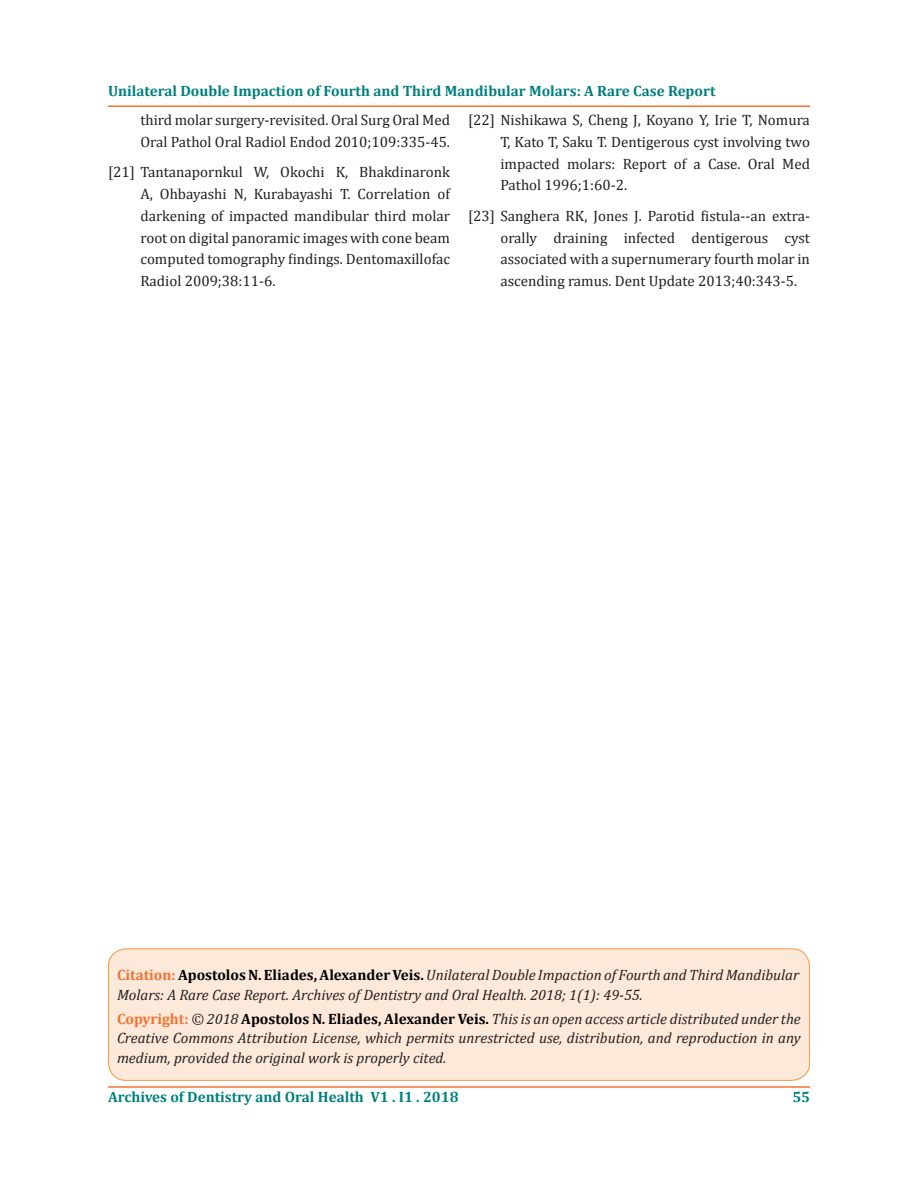
<style>
.page{position:relative;width:918px;height:1188px;background:#fff}
.page>*{position:absolute;margin:0;border:0;box-sizing:border-box;transform-origin:0 0}
.t1{font:15px/21.8px "Cambria";color:#231f20;text-align:justify}
.t2{font:italic 15px/19.5px "Cambria";color:#231f20}
.t3{font:700 15px "Cambria";color:#008080}
.s1{font-weight:700;font-style:normal;color:#f37131}
.s2{font-weight:700;font-style:normal;color:#000}
</style>
<div class="page">
<hr style="left:108px;top:1086px;width:702px;height:2px;background:#f37232">
<hr style="left:108px;top:105px;width:702px;height:2px;background:#f37131">
<div style="left:108px;top:949px;width:702px;height:131px;background:#fde9d9;border-radius:18px"></div>
<div style="left:108px;top:948px;width:702px;height:133px;border:1px solid #f79646;border-radius:18px"></div>
<p class="t3" style="left:108px;top:80px;width:609px">Unilateral Double Impaction of Fourth and Third Mandibular Molars: A Rare Case Report</p>
<p class="t1" style="left:140px;top:109px;width:311px">third molar surgery-revisited. Oral Surg Oral Med<br>Oral Pathol Oral Radiol Endod 2010;109:335-45.</p>
<p class="t1" style="left:140px;top:161px;width:311px;text-indent:-32px">[21] Tantanapornkul W, Okochi K, Bhakdinaronk A, Ohbayashi N, Kurabayashi T. Correlation of darkening of impacted mandibular third molar root on digital panoramic images with cone beam computed tomography findings. Dentomaxillofac Radiol 2009;38:11-6.</p>
<p class="t1" style="left:500px;top:109px;width:311px;text-indent:-32px">[22] Nishikawa S, Cheng J, Koyano Y, Irie T, Nomura T, Kato T, Saku T. Dentigerous cyst involving two impacted molars: Report of a Case. Oral Med Pathol 1996;1:60-2.</p>
<p class="t1" style="left:500px;top:205px;width:311px;text-indent:-32px">[23] Sanghera RK, Jones J. Parotid fistula--an extra&shy;orally draining infected dentigerous cyst associated with a supernumerary fourth molar in ascending ramus. Dent Update 2013;40:343-5.</p>
<p class="t2" style="left:117px;top:965px;width:684px"><span class="s1">Citation:</span><span class="s2">Apostolos N. Eliades,Alexander Veis.</span> Unilateral Double Impaction of Fourth and Third Mandibular<br>Molars: A Rare Case Report. Archives of Dentistry and Oral Health. 2018; 1(1): 49-55.</p>
<p class="t2" style="left:117px;top:1008px;width:685px;text-align:justify"><span class="s1">Copyright:</span> © 2018 <span class="s2">Apostolos N. Eliades, Alexander Veis.</span> This is an open access article distributed under the Creative Commons Attribution License, which permits unrestricted use, distribution, and reproduction in any medium, provided the original work is properly cited.</p>
<p class="t3" style="left:108px;top:1086px;width:352px">Archives of Dentistry and Oral Health V1 . I1 . 2018</p>
<p class="t3" style="left:792px;top:1087px;width:19px">55</p>
</div>
